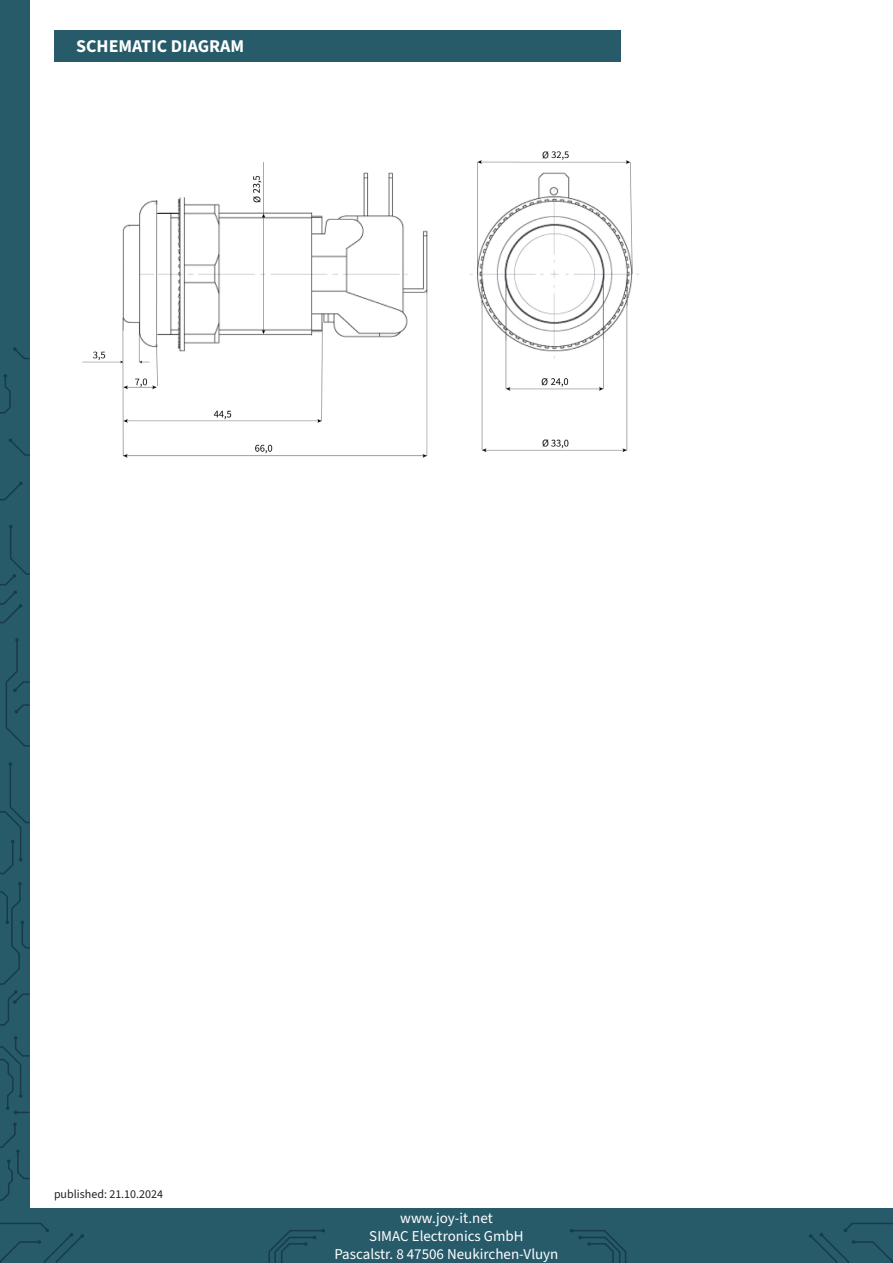
<style>
.page{position:relative;width:893px;height:1263px;background:#fff}
.page>*{position:absolute;margin:0;border:0;box-sizing:border-box;transform-origin:0 0}
.t1{font:700 18px "Source Sans 3";color:#fff}
.t2{font:15px "Source Sans 3";color:#fff}
.t3{font:12px "Source Sans 3";color:#231f20}
</style>
<div class="page">
<div style="left:0;top:0;width:30px;height:1209px;background:#275b6a"></div>
<div style="left:0;top:1209px;width:893px;height:54px;background:#275b6a"></div>
<svg style="left:268px;top:1229px;width:57px;height:34px"></svg>
<svg style="left:570px;top:1229px;width:57px;height:34px"></svg>
<svg style="left:0;top:1223px;width:84px;height:40px"></svg>
<svg style="left:809px;top:1223px;width:84px;height:40px"></svg>
<svg style="left:0;top:1122px;width:30px;height:79px"></svg>
<svg style="left:0;top:1036px;width:30px;height:78px"></svg>
<svg style="left:0;top:882px;width:30px;height:144px"></svg>
<svg style="left:0;top:762px;width:30px;height:112px"></svg>
<svg style="left:5px;top:638px;width:25px;height:109px"></svg>
<svg style="left:0;top:525px;width:30px;height:99px"></svg>
<svg style="left:0;top:482px;width:23px;height:19px"></svg>
<svg style="left:9px;top:438px;width:21px;height:18px"></svg>
<svg style="left:0;top:374px;width:11px;height:40px"></svg>
<svg style="left:13px;top:347px;width:17px;height:12px"></svg>
<div style="left:55px;top:30px;width:566px;height:32px;background:#275b6a"></div>
<img style="left:82px;top:151px;width:558px;height:307px">
<p class="t1" style="left:76px;top:34px;width:170px">SCHEMATIC DIAGRAM</p>
<p class="t3" style="left:54px;top:1187px;width:111px">published: 21.10.2024</p>
<p class="t2" style="left:400px;top:1208px;width:94px">www.joy-it.net</p>
<p class="t2" style="left:369px;top:1226px;width:156px">SIMAC Electronics GmbH</p>
<p class="t2" style="left:334px;top:1244px;width:226px">Pascalstr. 8 47506 Neukirchen-Vluyn</p>
</div>
